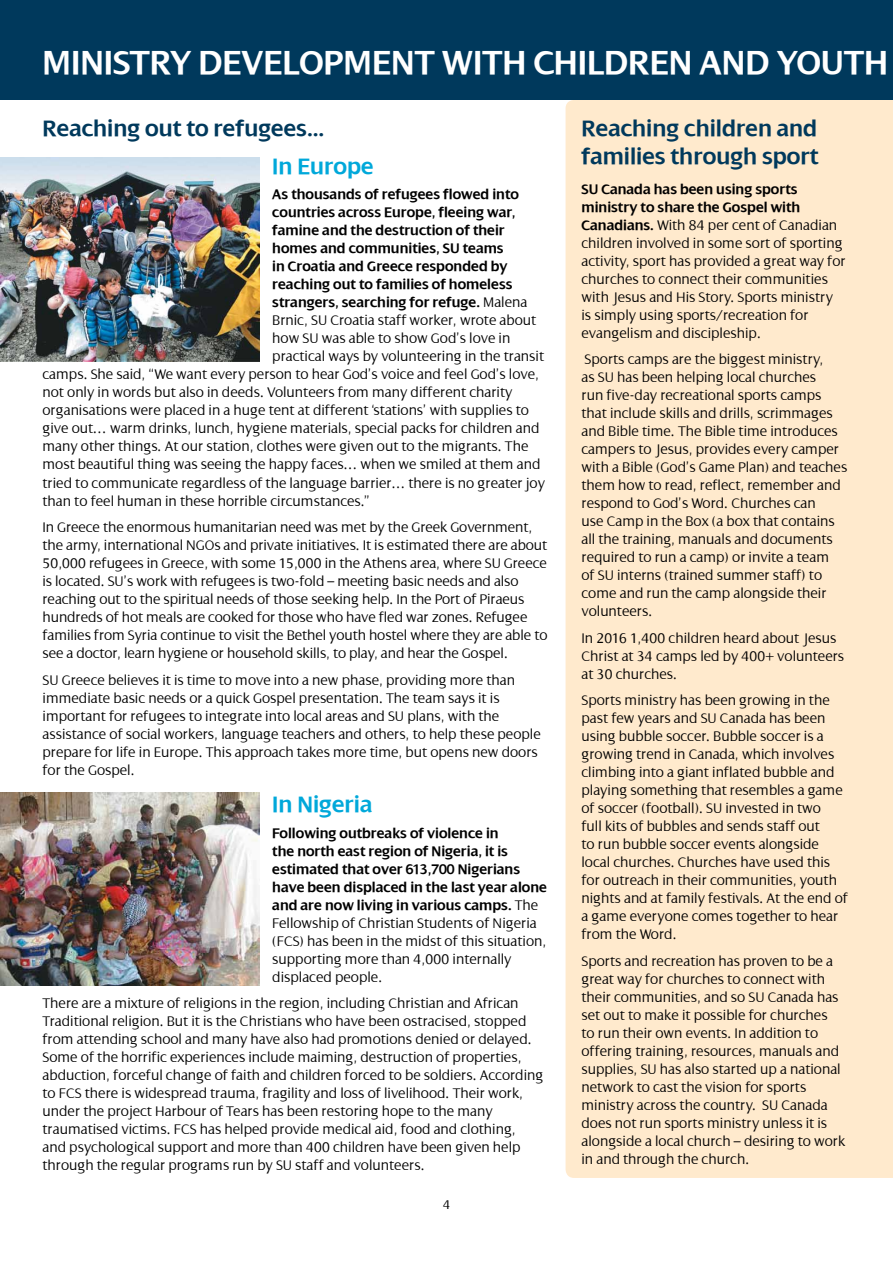
<style>
.page{position:relative;width:893px;height:1263px;background:#fff}
.page>*{position:absolute;margin:0;border:0;box-sizing:border-box;transform-origin:0 0}
.t1{font:600 36px "Dialog";color:#fff}
.t2{font:600 24px/28.8px "Dialog";color:#00395c}
.t3{font:600 24px "Dialog";color:#00a8da}
.t4{font:300 15px/18px "Dialog";color:#000}
.t5{font:600 15px/18px "Dialog";color:#000}
.t6{font:300 13.5px "Dialog";color:#000}
.s1{font-weight:300}
.s2{font-weight:600}
</style>
<div class="page">
<div style="left:566px;top:100px;width:327px;height:1078px;background:#ffeacd"></div>
<div style="left:0;top:0;width:893px;height:100px;background:#00395c"></div>
<img style="left:0;top:157px;width:259px;height:204px">
<img style="left:0;top:793px;width:259px;height:192px">
<h1 class="t1" style="left:43px;top:46px;width:847px">MINISTRY DEvELOPMENT WITH CHILDREN AND YOUTH</h1>
<h2 class="t2" style="left:43px;top:115px;width:283px">Reaching out to refugees...</h2>
<h2 class="t3" style="left:272px;top:155px;width:103px">In Europe</h2>
<p class="t5" style="left:272px;top:186px;width:248px">As thousands of refugees flowed into</p>
<p class="t5" style="left:272px;top:204px;width:245px">countries across Europe, fleeing war,</p>
<p class="t5" style="left:272px;top:222px;width:234px">famine and the destruction of their</p>
<p class="t5" style="left:272px;top:240px;width:233px">homes and communities, SU teams</p>
<p class="t5" style="left:272px;top:258px;width:237px">in Croatia and Greece responded by</p>
<p class="t5" style="left:272px;top:276px;width:242px">reaching out to families of homeless</p>
<p class="t5" style="left:272px;top:294px;width:257px">strangers, searching for refuge. <span class="s1">Malena</span></p>
<p class="t4" style="left:272px;top:312px;width:266px">Brnic, SU Croatia staff worker, wrote about</p>
<p class="t4" style="left:272px;top:330px;width:240px">how SU was able to show God’s love in</p>
<p class="t4" style="left:272px;top:348px;width:273px">practical ways by volunteering in the transit</p>
<p class="t4" style="left:43px;top:366px;width:498px">camps. She said, “We want every person to hear God’s voice and feel God’s love,</p>
<p class="t4" style="left:43px;top:384px;width:471px">not only in words but also in deeds. Volunteers from many different charity</p>
<p class="t4" style="left:43px;top:402px;width:488px">organisations were placed in a huge tent at different ‘stations’ with supplies to</p>
<p class="t4" style="left:43px;top:420px;width:498px">give out… warm drinks, lunch, hygiene materials, special packs for children and</p>
<p class="t4" style="left:43px;top:438px;width:487px">many other things. At our station, clothes were given out to the migrants. The</p>
<p class="t4" style="left:43px;top:456px;width:499px">most beautiful thing was seeing the happy faces… when we smiled at them and</p>
<p class="t4" style="left:43px;top:474px;width:504px">tried to communicate regardless of the language barrier… there is no greater joy</p>
<p class="t4" style="left:43px;top:492px;width:329px">than to feel human in these horrible circumstances.”</p>
<p class="t4" style="left:43px;top:519px;width:506px">In Greece the enormous humanitarian need was met by the Greek Government, the army, international NGOs and private initiatives. It is estimated there are about 50,000 refugees in Greece, with some 15,000 in the Athens area, where SU Greece is located. SU’s work with refugees is two-fold – meeting basic needs and also reaching out to the spiritual needs of those seeking help. In the Port of Piraeus hundreds of hot meals are cooked for those who have fled war zones. Refugee families from Syria continue to visit the Bethel youth hostel where they are able to see a doctor, learn hygiene or household skills, to play, and hear the Gospel.</p>
<p class="t4" style="left:43px;top:671px;width:500px">SU Greece believes it is time to move into a new phase, providing more than immediate basic needs or a quick Gospel presentation. The team says it is important for refugees to integrate into local areas and SU plans, with the assistance of social workers, language teachers and others, to help these people prepare for life in Europe. This approach takes more time, but opens new doors for the Gospel.</p>
<h2 class="t3" style="left:272px;top:793px;width:102px">In Nigeria</h2>
<p class="t5" style="left:272px;top:824px;width:276px">Following outbreaks of violence in<br>the north east region of Nigeria, it is estimated that over 613,700 Nigerians have been displaced in the last year alone and are now living in various camps. <span class="s1">The Fellowship of Christian Students of Nigeria (FCS) has been in the midst of this situation, supporting more than 4,000 internally displaced people.</span></p>
<p class="t4" style="left:43px;top:994px;width:502px">There are a mixture of religions in the region, including Christian and African Traditional religion. But it is the Christians who have been ostracised, stopped from attending school and many have also had promotions denied or delayed.<br>Some of the horrific experiences include maiming, destruction of properties, abduction, forceful change of faith and children forced to be soldiers. According to FCS there is widespread trauma, fragility and loss of livelihood. Their work, under the project Harbour of Tears has been restoring hope to the many traumatised victims. FCS has helped provide medical aid, food and clothing,<br>and psychological support and more than 400 children have been given help through the regular programs run by SU staff and volunteers.</p>
<p class="t6" style="left:443px;top:1198px;width:9px">4</p>
<h2 class="t2" style="left:581px;top:115px;width:239px">Reaching children and families through sport</h2>
<p class="t4" style="left:581px;top:180px;width:266px"><span class="s2">SU Canada has been using sports ministry to share the Gospel with Canadians.</span> With 84 per cent of Canadian children involved in some sort of sporting activity, sport has provided a great way for churches to connect their communities with Jesus and His Story. Sports ministry is simply using sports/recreation for evangelism and discipleship.</p>
<p class="t4" style="left:581px;top:351px;width:267px">Sports camps are the biggest ministry,<br>as SU has been helping local churches<br>run five-day recreational sports camps that include skills and drills, scrimmages and Bible time. The Bible time introduces campers to Jesus, provides every camper with a Bible (God’s Game Plan) and teaches them how to read, reflect, remember and respond to God’s Word. Churches can<br>use Camp in the Box (a box that contains all the training, manuals and documents required to run a camp) or invite a team<br>of SU interns (trained summer staff) to come and run the camp alongside their volunteers.</p>
<p class="t4" style="left:581px;top:629px;width:264px">In 2016 1,400 children heard about Jesus<br>Christ at 34 camps led by 400+ volunteers at 30 churches.</p>
<p class="t4" style="left:581px;top:692px;width:268px">Sports ministry has been growing in the past few years and SU Canada has been using bubble soccer. Bubble soccer is a growing trend in Canada, which involves climbing into a giant inflated bubble and playing something that resembles a game of soccer (football). SU invested in two<br>full kits of bubbles and sends staff out<br>to run bubble soccer events alongside local churches. Churches have used this for outreach in their communities, youth nights and at family festivals. At the end of a game everyone comes together to hear from the Word.</p>
<p class="t4" style="left:581px;top:952px;width:265px">Sports and recreation has proven to be a great way for churches to connect with their communities, and so SU Canada has set out to make it possible for churches<br>to run their own events. In addition to offering training, resources, manuals and supplies, SU has also started up a national network to cast the vision for sports ministry across the country. SU Canada does not run sports ministry unless it is alongside a local church – desiring to work in and through the church.</p>
</div>
